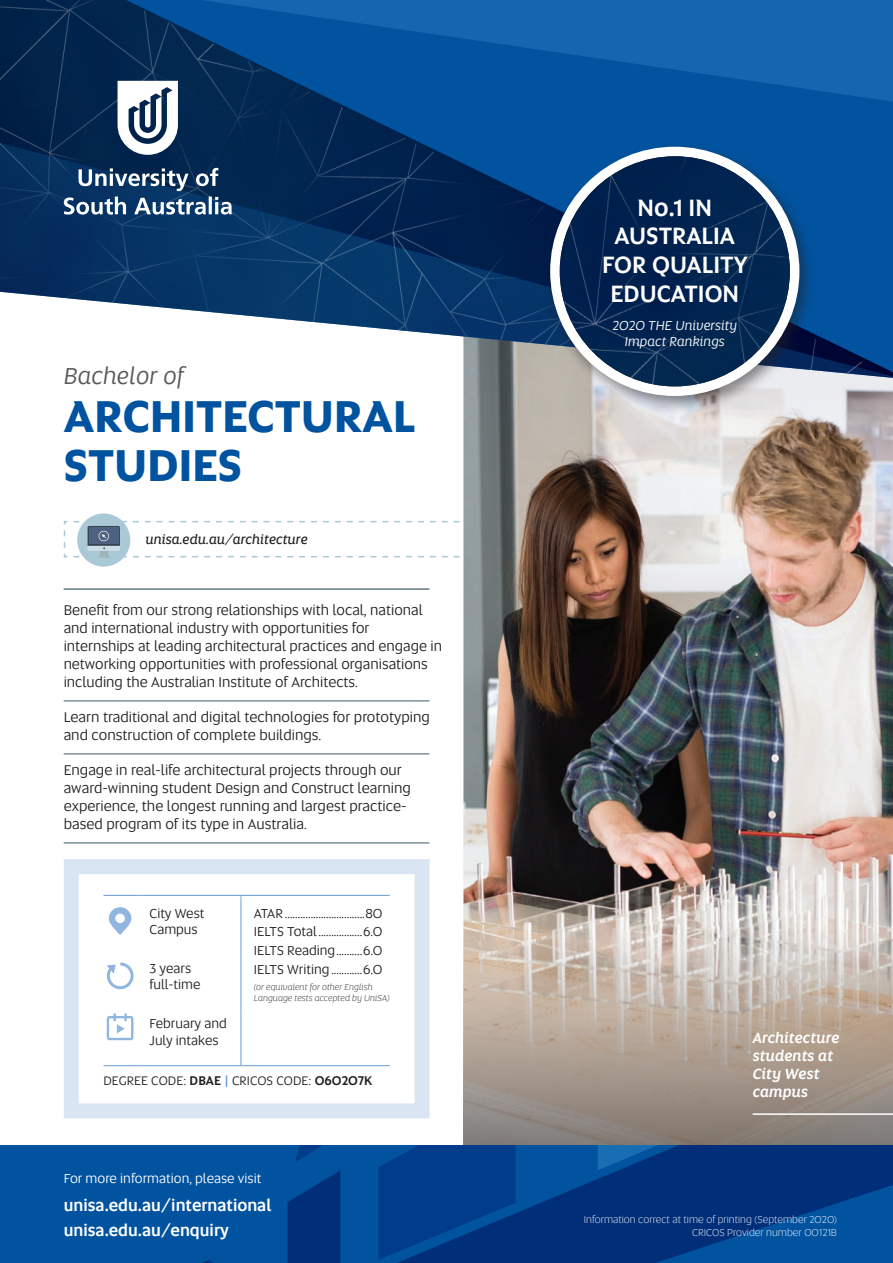
<style>
.page{position:relative;width:893px;height:1263px;background:#fff}
.page>*{position:absolute;margin:0;border:0;box-sizing:border-box;transform-origin:0 0}
.Degree_Heading{font:700 45px/48px "Altis Uni SA";letter-spacing:.005em;color:#0153a0}
.Brag_v2{font:500 24px/28.8px "Altis Uni SA";color:#fff;text-align:center}
.Degree_italics{font:italic 24px "Altis Uni SA";color:#57585a}
.Body{font:500 16.5px "Altis Uni SA";color:#fff}
.Degree_Structure_-_b{font:500 16.5px "Altis Uni SA";color:#fff}
.Body-2{font:italic 500 15px/18px "Altis Uni SA";color:#fff}
.Key_Features{font:14.7px/18px "Altis Uni SA";color:#231f20}
.Snapshot_-_figures{font:13.5px "Altis Uni SA";color:#231f20}
.Snapshot_-_feature{font:13.5px/16.2px "Altis Uni SA";color:#231f20}
.Brag_qualifier{font:italic 13.5px/16.2px "Altis Uni SA";color:#fff;text-align:center}
.Body-3{font:13.5px "Altis Uni SA";color:#fff}
.Webaddress{font:italic 13.5px "Altis Uni SA";color:#231f20}
.Program___CRICOS_cod{font:12.9px "Altis Uni SA";letter-spacing:.005em;color:#231f20}
.Body-4{font:300 10.5px/12.6px "Altis Uni SA";color:#fff;text-align:right}
.Snapshot_-_figures-2{font:italic 300 9px/10.8px "Altis Uni SA";color:#231f20}
.s1{font-weight:500}
.s2{font-weight:500;color:#639ed5}
</style>
<div class="page">
<div style="left:77px;top:513px;width:53px;height:54px;background:#aac9d6;border-radius:50%"></div>
<svg style="left:63px;top:520px;width:397px;height:38px"></svg>
<img style="left:463px;top:382px;width:430px;height:545px">
<svg style="left:463px;top:927px;width:430px;height:219px;background:#b2a59b"></svg>
<hr style="left:753px;top:1113px;width:140px;height:2px;background:#fff">
<svg style="left:64px;top:859px;width:366px;height:260px"></svg>
<hr style="left:64px;top:588px;width:365px;height:2px;background:#647882">
<hr style="left:64px;top:700px;width:365px;height:2px;background:#7d909a">
<hr style="left:64px;top:753px;width:365px;height:2px;background:#7d909a">
<hr style="left:64px;top:842px;width:365px;height:2px;background:#7d909a">
<img style="left:0;top:0;width:893px;height:378px">
<svg style="left:64px;top:197px;width:168px;height:18px"></svg>
<svg style="left:79px;top:168px;width:139px;height:23px"></svg>
<svg style="left:118px;top:81px;width:60px;height:74px"></svg>
<div style="left:0;top:1146px;width:893px;height:117px;background:#0153a0"></div>
<svg style="left:769px;top:1146px;width:124px;height:80px;fill:#002e79"></svg>
<svg style="left:873px;top:1146px;width:20px;height:12px"></svg>
<svg style="left:288px;top:1146px;width:481px;height:117px"></svg>
<svg style="left:202px;top:1260px;width:12px;height:3px"></svg>
<div style="left:542px;top:140px;width:274px;height:274px;background:#231f20;opacity:.51"></div>
<div style="left:550px;top:147px;width:249px;height:249px;background:#fff;border-radius:50%"></div>
<div style="left:560px;top:156px;width:230px;height:230px;background:#00244f;border-radius:115px"></div>
<p class="Degree_italics" style="left:64px;top:360px;width:122px">Bachelor of</p>
<p class="Degree_Heading" style="left:64px;top:390px;width:353px">ARCHITECTURAL<br>STUDIES</p>
<p class="Webaddress" style="left:146px;top:529px;width:164px">unisa.edu.au/architecture</p>
<p class="Key_Features" style="left:64px;top:601px;width:380px">Benefit from our strong relationships with local, national and international industry with opportunities for internships at leading architectural practices and engage in networking opportunities with professional organisations including the Australian Institute of Architects.</p>
<p class="Key_Features" style="left:64px;top:708px;width:368px">Learn traditional and digital technologies for prototyping and construction of complete buildings.</p>
<p class="Key_Features" style="left:64px;top:761px;width:349px">Engage in real-life architectural projects through our award-winning student Design and Construct learning experience, the longest running and largest practice&shy;based program of its type in Australia.</p>
<p class="Snapshot_-_feature" style="left:150px;top:904px;width:57px">City West<br>Campus</p>
<p class="Snapshot_-_figures" style="left:254px;top:904px;width:130px">ATAR ...............................80</p>
<p class="Snapshot_-_figures" style="left:254px;top:922px;width:130px">IELTS Total.................6.0</p>
<p class="Snapshot_-_figures" style="left:254px;top:941px;width:130px">IELTS Reading..........6.0</p>
<p class="Snapshot_-_figures" style="left:254px;top:960px;width:130px">IELTS Writing............6.0</p>
<p class="Snapshot_-_figures-2" style="left:254px;top:981px;width:137px">(or equivalent for other English<br>Language tests accepted by UniSA)</p>
<p class="Snapshot_-_feature" style="left:150px;top:960px;width:52px">3 years full-time</p>
<p class="Snapshot_-_feature" style="left:150px;top:1015px;width:79px">February and<br>July intakes</p>
<p class="Program___CRICOS_cod" style="left:103px;top:1071px;width:270px">DEGREE CODE: <span class="s1">DBAE</span> <span class="s2">|</span> CRICOS CODE: <span class="s1">060207K</span></p>
<p class="Body-3" style="left:64px;top:1169px;width:199px">For more information, please visit</p>
<p class="Body" style="left:64px;top:1193px;width:209px">unisa.edu.au/international</p>
<p class="Degree_Structure_-_b" style="left:64px;top:1218px;width:167px">unisa.edu.au/enquiry</p>
<p class="Brag_v2" style="left:602px;top:192px;width:147px">No.1 IN<br>AUSTRALIA<br>FOR QUALITY<br>EDUCATION</p>
<p class="Brag_qualifier" style="left:612px;top:316px;width:126px">2020 THE University<br>Impact Rankings</p>
<p class="Body-2" style="left:753px;top:1028px;width:88px">Architecture students at<br>City West campus</p>
<p class="Body-4" style="left:584px;top:1213px;width:255px">Information correct at time of printing (September 2020)<br>CRICOS Provider number 00121B</p>
</div>
